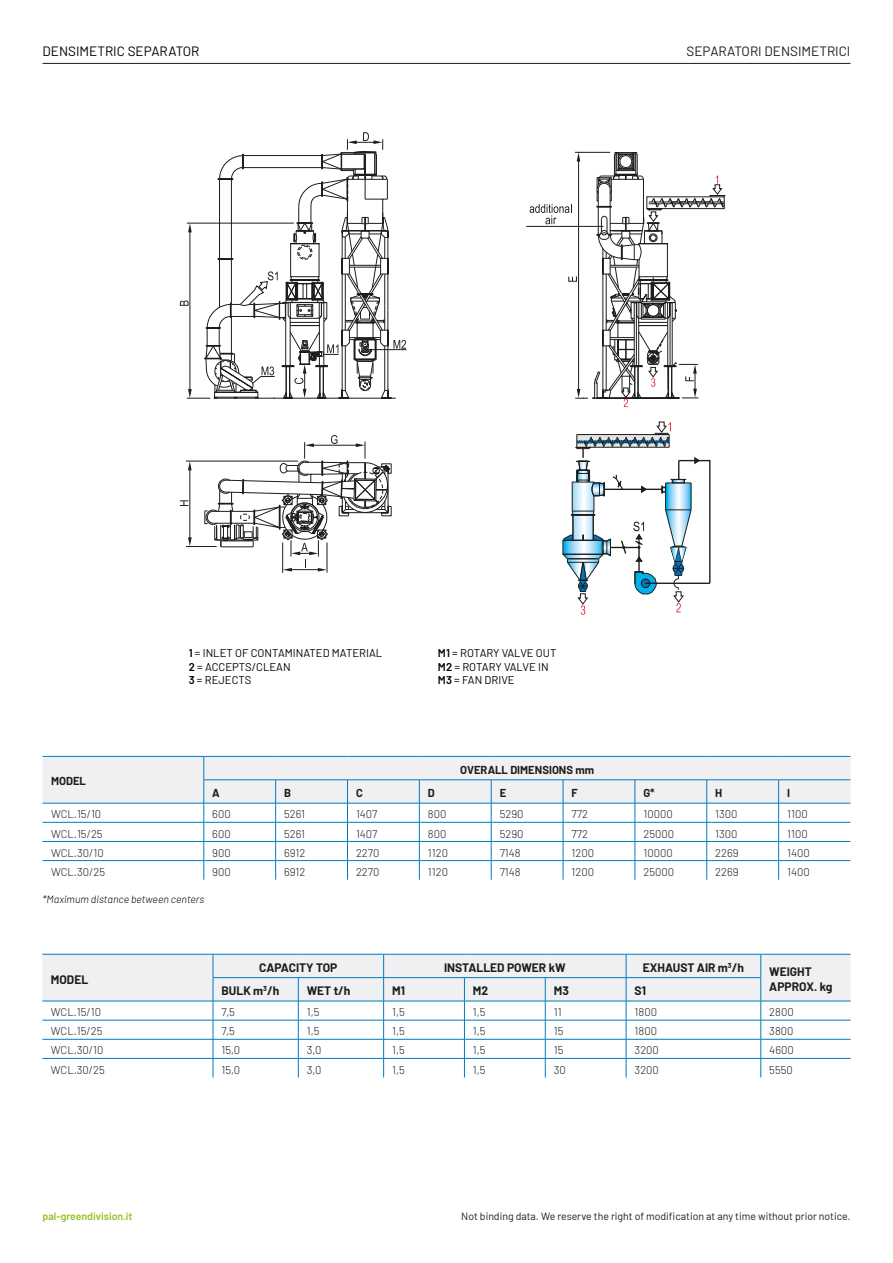
<style>
.page{position:relative;width:893px;height:1263px;background:#fff}
.page>*{position:absolute;margin:0;border:0;box-sizing:border-box;transform-origin:0 0}
.t1{font:13.5px "Barlow";color:#1d1d1b}
.t2{font:13.5px "Barlow";color:#000}
.t3{font:700 12px "Barlow";color:#1d1d1b}
.Normale{font:300 11.25px "Barlow";color:#1d1d1b}
.t4{font:11.25px "Barlow";color:#000}
.nomi_macchine_tabella{font:300 11.25px "Barlow";color:#1d1d1b}
.t5{font:700 11.25px "Barlow";color:#1d1d1b}
.t6{font:10.5px "Barlow";color:#1d1d1b}
.t7{font:italic 300 10.5px "Barlow";color:#000}
.t8{font:600 10.5px "Barlow";color:#96c124}
.s1{font-weight:600}
</style>
<div class="page">
<hr style="left:43px;top:63px;width:807px;height:1px;background:#1d1d1b">
<hr style="left:186px;top:546px;width:31px;height:1px;background:#1d1d1b">
<hr style="left:186px;top:461px;width:112px;height:1px;background:#1d1d1b">
<hr style="left:190px;top:469px;width:1px;height:70px;background:#1d1d1b">
<hr style="left:282px;top:542px;width:1px;height:31px;background:#1d1d1b">
<hr style="left:327px;top:542px;width:1px;height:31px;background:#1d1d1b">
<svg style="left:188px;top:537px;width:4px;height:9px"></svg>
<svg style="left:188px;top:461px;width:4px;height:9px"></svg>
<svg style="left:180px;top:500px;width:8px;height:6px"></svg>
<svg style="left:562px;top:422px;width:149px;height:193px"></svg>
<svg style="left:204px;top:435px;width:188px;height:136px"></svg>
<hr style="left:526px;top:226px;width:77px;height:1px;background:#1d1d1b">
<svg style="left:180px;top:132px;width:226px;height:267px"></svg>
<svg style="left:530px;top:152px;width:196px;height:255px"></svg>
<svg style="left:43px;top:756px;width:807px;height:124px"></svg>
<svg style="left:42px;top:954px;width:809px;height:123px"></svg>
<p class="t2" style="left:43px;top:41px;width:158px">DENSIMETRIC SEPARATOR</p>
<p class="t1" style="left:687px;top:41px;width:165px">SEPARATORI DENSIMETRICI</p>
<p class="t5" style="left:51px;top:773px;width:36px">MODEL</p>
<p class="t4" style="left:189px;top:645px;width:195px"><span class="s1">1</span> = INLET OF CONTAMINATED MATERIAL</p>
<p class="t4" style="left:189px;top:658px;width:103px"><span class="s1">2</span> = ACCEPTS/CLEAN</p>
<p class="t4" style="left:189px;top:672px;width:64px"><span class="s1">3</span> = REJECTS</p>
<p class="t4" style="left:438px;top:645px;width:120px"><span class="s1">M1</span> = ROTARY VALVE OUT</p>
<p class="t4" style="left:438px;top:658px;width:112px"><span class="s1">M2</span> = ROTARY VALVE IN</p>
<p class="t4" style="left:438px;top:672px;width:78px"><span class="s1">M3</span> = FAN DRIVE</p>
<p class="t5" style="left:460px;top:761px;width:135px">OVERALL DIMENSIONS mm</p>
<p class="t5" style="left:212px;top:785px;width:9px">A</p>
<p class="t5" style="left:284px;top:785px;width:8px">B</p>
<p class="t5" style="left:356px;top:785px;width:8px">C</p>
<p class="t5" style="left:428px;top:785px;width:8px">D</p>
<p class="t5" style="left:500px;top:785px;width:8px">E</p>
<p class="t5" style="left:572px;top:785px;width:8px">F</p>
<p class="t5" style="left:643px;top:785px;width:13px">G*</p>
<p class="t5" style="left:715px;top:785px;width:9px">H</p>
<p class="t5" style="left:787px;top:785px;width:4px">I</p>
<p class="nomi_macchine_tabella" style="left:51px;top:806px;width:52px">WCL.15/10</p>
<p class="Normale" style="left:212px;top:806px;width:20px">600</p>
<p class="Normale" style="left:284px;top:806px;width:23px">5261</p>
<p class="Normale" style="left:356px;top:806px;width:23px">1407</p>
<p class="Normale" style="left:428px;top:806px;width:20px">800</p>
<p class="Normale" style="left:500px;top:806px;width:25px">5290</p>
<p class="Normale" style="left:572px;top:806px;width:18px">772</p>
<p class="Normale" style="left:643px;top:806px;width:31px">10000</p>
<p class="Normale" style="left:715px;top:806px;width:24px">1300</p>
<p class="Normale" style="left:787px;top:806px;width:22px">1100</p>
<p class="nomi_macchine_tabella" style="left:51px;top:825px;width:53px">WCL.15/25</p>
<p class="Normale" style="left:212px;top:825px;width:20px">600</p>
<p class="Normale" style="left:284px;top:825px;width:23px">5261</p>
<p class="Normale" style="left:356px;top:825px;width:23px">1407</p>
<p class="Normale" style="left:428px;top:825px;width:20px">800</p>
<p class="Normale" style="left:500px;top:825px;width:25px">5290</p>
<p class="Normale" style="left:572px;top:825px;width:18px">772</p>
<p class="Normale" style="left:643px;top:825px;width:32px">25000</p>
<p class="Normale" style="left:715px;top:825px;width:24px">1300</p>
<p class="Normale" style="left:787px;top:825px;width:22px">1100</p>
<p class="nomi_macchine_tabella" style="left:51px;top:844px;width:54px">WCL.30/10</p>
<p class="Normale" style="left:212px;top:844px;width:20px">900</p>
<p class="Normale" style="left:284px;top:844px;width:23px">6912</p>
<p class="Normale" style="left:356px;top:844px;width:25px">2270</p>
<p class="Normale" style="left:428px;top:844px;width:22px">1120</p>
<p class="Normale" style="left:500px;top:844px;width:23px">7148</p>
<p class="Normale" style="left:572px;top:844px;width:24px">1200</p>
<p class="Normale" style="left:643px;top:844px;width:31px">10000</p>
<p class="Normale" style="left:715px;top:844px;width:25px">2269</p>
<p class="Normale" style="left:787px;top:844px;width:24px">1400</p>
<p class="nomi_macchine_tabella" style="left:51px;top:864px;width:56px">WCL.30/25</p>
<p class="Normale" style="left:212px;top:864px;width:20px">900</p>
<p class="Normale" style="left:284px;top:864px;width:23px">6912</p>
<p class="Normale" style="left:356px;top:864px;width:25px">2270</p>
<p class="Normale" style="left:428px;top:864px;width:22px">1120</p>
<p class="Normale" style="left:500px;top:864px;width:23px">7148</p>
<p class="Normale" style="left:572px;top:864px;width:24px">1200</p>
<p class="Normale" style="left:643px;top:864px;width:32px">25000</p>
<p class="Normale" style="left:715px;top:864px;width:25px">2269</p>
<p class="Normale" style="left:787px;top:864px;width:24px">1400</p>
<p class="t7" style="left:43px;top:891px;width:163px">*Maximum distance between centers</p>
<p class="t3" style="left:51px;top:970px;width:39px">MODEL</p>
<p class="t3" style="left:259px;top:959px;width:80px">CAPACITY TOP</p>
<p class="t3" style="left:444px;top:959px;width:123px">INSTALLED POWER kW</p>
<p class="t3" style="left:643px;top:959px;width:103px">EXHAUST AIR m<sup>3</sup>/h</p>
<p class="t3" style="left:221px;top:982px;width:59px">BULK m<sup>3</sup>/h</p>
<p class="t3" style="left:307px;top:982px;width:45px">WET t/h</p>
<p class="t3" style="left:392px;top:982px;width:14px">M1</p>
<p class="t3" style="left:473px;top:982px;width:17px">M2</p>
<p class="t3" style="left:554px;top:982px;width:17px">M3</p>
<p class="t3" style="left:635px;top:982px;width:13px">S1</p>
<p class="t3" style="left:769px;top:963px;width:44px">WEIGHT</p>
<p class="t3" style="left:769px;top:978px;width:65px">APPROX. kg</p>
<p class="nomi_macchine_tabella" style="left:51px;top:1004px;width:52px">WCL.15/10</p>
<p class="Normale" style="left:221px;top:1004px;width:15px">7,5</p>
<p class="Normale" style="left:307px;top:1004px;width:14px">1,5</p>
<p class="Normale" style="left:392px;top:1004px;width:14px">1,5</p>
<p class="Normale" style="left:473px;top:1004px;width:14px">1,5</p>
<p class="Normale" style="left:554px;top:1004px;width:9px">11</p>
<p class="Normale" style="left:635px;top:1004px;width:24px">1800</p>
<p class="Normale" style="left:769px;top:1004px;width:26px">2800</p>
<p class="nomi_macchine_tabella" style="left:51px;top:1023px;width:53px">WCL.15/25</p>
<p class="Normale" style="left:221px;top:1023px;width:15px">7,5</p>
<p class="Normale" style="left:307px;top:1023px;width:14px">1,5</p>
<p class="Normale" style="left:392px;top:1023px;width:14px">1,5</p>
<p class="Normale" style="left:473px;top:1023px;width:14px">1,5</p>
<p class="Normale" style="left:554px;top:1023px;width:11px">15</p>
<p class="Normale" style="left:635px;top:1023px;width:24px">1800</p>
<p class="Normale" style="left:769px;top:1023px;width:26px">3800</p>
<p class="nomi_macchine_tabella" style="left:51px;top:1042px;width:54px">WCL.30/10</p>
<p class="Normale" style="left:221px;top:1042px;width:20px">15,0</p>
<p class="Normale" style="left:307px;top:1042px;width:16px">3,0</p>
<p class="Normale" style="left:392px;top:1042px;width:14px">1,5</p>
<p class="Normale" style="left:473px;top:1042px;width:14px">1,5</p>
<p class="Normale" style="left:554px;top:1042px;width:11px">15</p>
<p class="Normale" style="left:635px;top:1042px;width:26px">3200</p>
<p class="Normale" style="left:769px;top:1042px;width:26px">4600</p>
<p class="nomi_macchine_tabella" style="left:51px;top:1061px;width:56px">WCL.30/25</p>
<p class="Normale" style="left:221px;top:1061px;width:20px">15,0</p>
<p class="Normale" style="left:307px;top:1061px;width:16px">3,0</p>
<p class="Normale" style="left:392px;top:1061px;width:14px">1,5</p>
<p class="Normale" style="left:473px;top:1061px;width:14px">1,5</p>
<p class="Normale" style="left:554px;top:1061px;width:14px">30</p>
<p class="Normale" style="left:635px;top:1061px;width:26px">3200</p>
<p class="Normale" style="left:769px;top:1061px;width:25px">5550</p>
<p class="t8" style="left:43px;top:1209px;width:92px">pal-greendivision.it</p>
<p class="t6" style="left:461px;top:1209px;width:391px">Not binding data. We reserve the right of modification at any time without prior notice.</p>
</div>
